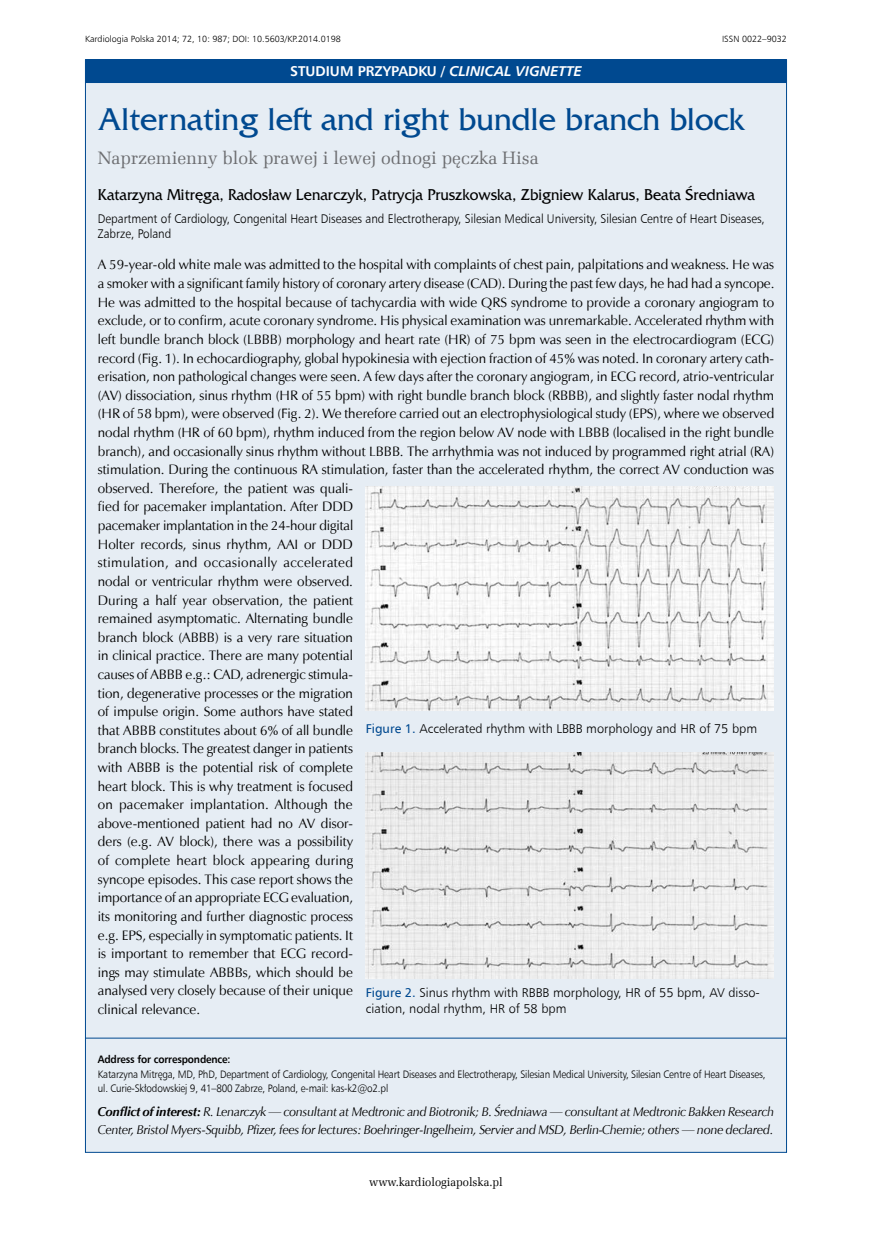
<style>
.page{position:relative;width:872px;height:1234px;background:#fff}
.page>*{position:absolute;margin:0;border:0;box-sizing:border-box;transform-origin:0 0}
.t1{font:33px "France";color:#004990}
.t2{font:18px "Zapf Ellipt EU";color:#6d6e71}
.t3{font:16.5px "France";color:#000;scale:.94 1}
.t4{font:700 14.25px "Humnst 777 EU";color:#fff}
.t5{font:13.65px/18.6px "Zapf Humnst EU";color:#000}
.t6{font:italic 12.75px/18.8px "Zapf Humnst EU";letter-spacing:-.01em;color:#000}
.t7{font:12.75px/16.5px "Humnst 777 Lt EU";color:#000}
.t8{font:12.6px/15px "Humnst 777 Lt EU";color:#000;scale:.93 1}
.t9{font:12px "Zapf Ellipt EU";color:#000;scale:.95 1}
.t10{font:10.8px/14.2px "Humnst 777 Lt EU";letter-spacing:-.015em;color:#000;scale:.92 1}
.t11{font:700 10.8px "Humnst 777 EU";letter-spacing:-.015em;color:#000;scale:.92 1}
.t12{font:9px "Humnst 777 Lt EU";color:#000}
.s1{font-style:italic}
.s2{font-family:"Humnst 777 EU";color:#004990}
.s3{font-weight:700}
</style>
<div class="page">
<div style="left:85px;top:60px;width:702px;height:1092px;background:#e6edf4;border:1px solid #004990"></div>
<div style="left:85px;top:59px;width:702px;height:24px;background:#004990"></div>
<hr style="left:85px;top:1037px;width:702px;height:1px;background:#004990">
<img style="left:366px;top:486px;width:407px;height:224px">
<img style="left:366px;top:752px;width:407px;height:226px">
<p class="t12" style="left:85px;top:33px;width:257px">Kardiologia Polska 2014; 72, 10: 987; DOI: 10.5603/KP.2014.0198</p>
<p class="t12" style="left:722px;top:33px;width:66px">ISSN 0022–9032</p>
<p class="t4" style="left:290px;top:62px;width:293px">Studium przypadku / <span class="s1">CLINICAL VIGNETTE</span></p>
<h1 class="t1" style="left:98px;top:101px;width:648px">Alternating left and right bundle branch block</h1>
<h2 class="t2" style="left:98px;top:147px;width:442px">Naprzemienny blok prawej i lewej odnogi pęczka Hisa</h2>
<p class="t3" style="left:98px;top:185px;width:700px">Katarzyna Mitręga, Radosław Lenarczyk, Patrycja Pruszkowska, Zbigniew Kalarus, Beata Średniawa</p>
<p class="t8" style="left:98px;top:211px;width:718px">Department of Cardiology, Congenital Heart Diseases and Electrotherapy, Silesian Medical University, Silesian Centre of Heart Diseases,<br>Zabrze, Poland</p>
<p class="t5" style="left:98px;top:255px;width:678px">A 59-year-old white male was admitted to the hospital with complaints of chest pain, palpitations and weakness. He was a smoker with a significant family history of coronary artery disease (CAD). During the past few days, he had had a syncope.<br>He was admitted to the hospital because of tachycardia with wide QRS syndrome to provide a coronary angiogram to exclude, or to confirm, acute coronary syndrome. His physical examination was unremarkable. Accelerated rhythm with left bundle branch block (LBBB) morphology and heart rate (HR) of 75 bpm was seen in the electrocardiogram (ECG) record (Fig. 1). In echocardiography, global hypokinesia with ejection fraction of 45% was noted. In coronary artery cath&shy;erisation, non pathological changes were seen. A few days after the coronary angiogram, in ECG record, atrio-ventricular (AV) dissociation, sinus rhythm (HR of 55 bpm) with right bundle branch block (RBBB), and slightly faster nodal rhythm (HR of 58 bpm), were observed (Fig. 2). We therefore carried out an electrophysiological study (EPS), where we observed nodal rhythm (HR of 60 bpm), rhythm induced from the region below AV node with LBBB (localised in the right bundle branch), and occasionally sinus rhythm without LBBB. The arrhythmia was not induced by programmed right atrial (RA) stimulation. During the continuous RA stimulation, faster than the accelerated rhythm, the correct AV conduction was observed. Therefore, the patient was quali-<br>fied for pacemaker implantation. After DDD<br>pacemaker implantation in the 24-hour digital<br>Holter records, sinus rhythm, AAI or DDD<br>stimulation, and occasionally accelerated<br>nodal or ventricular rhythm were observed.<br>During a half year observation, the patient<br>remained asymptomatic. Alternating bundle<br>branch block (ABBB) is a very rare situation<br>in clinical practice. There are many potential<br>causes of ABBB e.g.: CAD, adrenergic stimula-<br>tion, degenerative processes or the migration<br>of impulse origin. Some authors have stated<br>that ABBB constitutes about 6% of all bundle<br>branch blocks. The greatest danger in patients<br>with ABBB is the potential risk of complete<br>heart block. This is why treatment is focused<br>on pacemaker implantation. Although the<br>above-mentioned patient had no AV disor-<br>ders (e.g. AV block), there was a possibility<br>of complete heart block appearing during<br>syncope episodes. This case report shows the<br>importance of an appropriate ECG evaluation,<br>its monitoring and further diagnostic process<br>e.g. EPS, especially in symptomatic patients. It<br>is important to remember that ECG record-<br>ings may stimulate ABBBs, which should be<br>analysed very closely because of their unique<br>clinical relevance.</p>
<p class="t7" style="left:366px;top:719px;width:393px"><span class="s2">Figure 1.</span> Accelerated rhythm with LBBB morphology and HR of 75 bpm</p>
<p class="t7" style="left:366px;top:983px;width:395px"><span class="s2">Figure 2.</span> Sinus rhythm with RBBB morphology, HR of 55 bpm, AV disso&shy;ciation, nodal rhythm, HR of 58 bpm</p>
<p class="t11" style="left:98px;top:1052px;width:146px">Address for correspondence:</p>
<p class="t10" style="left:98px;top:1066px;width:727px">Katarzyna Mitręga, MD, PhD, Department of Cardiology, Congenital Heart Diseases and Electrotherapy, Silesian Medical University, Silesian Centre of Heart Diseases, ul. Curie-Skłodowskiej 9, 41–800 Zabrze, Poland, e-mail: kas-k2@o2.pl</p>
<p class="t6" style="left:98px;top:1101px;width:678px"><span class="s3">Conflict of interest:</span> R. Lenarczyk — consultant at Medtronic and Biotronik; B. Średniawa — consultant at Medtronic Bakken Research<br>Center, Bristol Myers-Squibb, Pfizer, fees for lectures: Boehringer-Ingelheim, Servier and MSD, Berlin-Chemie; others — none declared.</p>
<p class="t9" style="left:369px;top:1174px;width:142px">www.kardiologiapolska.pl</p>
</div>
